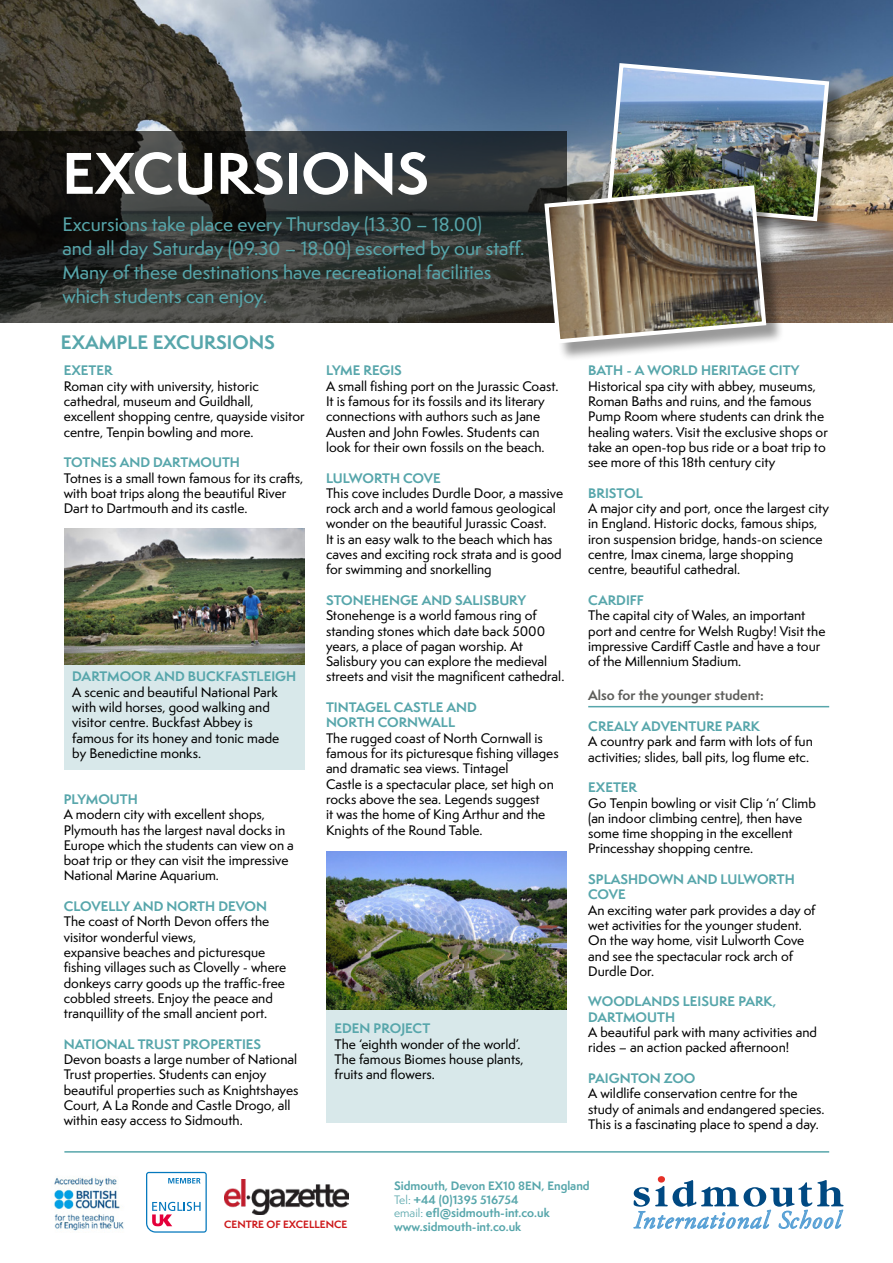
<style>
.page{position:relative;width:893px;height:1263px;background:#fff}
.page>*{position:absolute;margin:0;border:0;box-sizing:border-box;transform-origin:0 0}
.t1{font:700 54px "Semplicita Pro";color:#fff}
.t2{font:italic 25.05px "Adobe Garamond Pro";letter-spacing:.04em;color:#57a0d5}
.t3{font:500 18px/24px "Semplicita Pro";color:#57a6ab}
.t4{font:700 18px "Semplicita Pro";color:#57a6ab}
.t5{font:500 12.75px/15.3px "Semplicita Pro";color:#000}
.t6{font:700 12.75px/15.3px "Semplicita Pro";color:#57a6ab}
.t7{font:700 12.75px "Semplicita Pro";color:#5d5d5a}
.t8{font:700 12.75px "Semplicita Pro";letter-spacing:-.02em;color:#57a6ab}
.t9{font:700 11.25px "Semplicita Pro";color:#57a6ab}
.t10{font:700 9.75px "Semplicita Pro";color:#cd1719}
.s1{font-weight:400}
</style>
<div class="page">
<img style="left:0;top:0;width:893px;height:322px">
<svg style="left:0;top:131px;width:542px;height:191px;background:#2e312f"></svg>
<div style="left:64px;top:656px;width:241px;height:113px;background:#d8e8ea"></div>
<div style="left:326px;top:1009px;width:241px;height:113px;background:#d8e8ea"></div>
<img style="left:64px;top:528px;width:241px;height:137px">
<img style="left:327px;top:852px;width:240px;height:157px">
<div style="left:610px;top:66px;width:237px;height:173px;background:#000;opacity:.4"></div>
<div style="left:547px;top:188px;width:237px;height:173px;background:#000;opacity:.4"></div>
<img style="left:542px;top:61px;width:289px;height:285px">
<hr style="left:64px;top:1151px;width:765px;height:1px;background:#57a6ab">
<hr style="left:588px;top:706px;width:241px;height:1px;background:#57a6ab">
<img style="left:54px;top:1178px;width:70px;height:53px">
<svg style="left:146px;top:1172px;width:61px;height:60px"></svg>
<img style="left:224px;top:1180px;width:125px;height:34px">
<div style="left:658px;top:1176px;width:7px;height:6px;background:#e63027;border-radius:50%"></div>
<svg style="left:634px;top:1180px;width:209px;height:27px"></svg>
<p class="t1" style="left:62px;top:133px;width:368px">EXCURSIONS</p>
<p class="t3" style="left:62px;top:212px;width:464px">Excursions take place every Thursday (13.30 – 18.00)<br>and all day Saturday (09.30 – 18.00) escorted by our staff.</p>
<p class="t3" style="left:62px;top:260px;width:430px">Many of these destinations have recreational facilities which students can enjoy.</p>
<p class="t4" style="left:61px;top:329px;width:216px">EXAMPLE EXCURSIONS</p>
<p class="t6" style="left:64px;top:363px;width:50px">EXETER</p>
<p class="t5" style="left:64px;top:378px;width:242px">Roman city with university, historic cathedral, museum and Guildhall, excellent shopping centre, quayside visitor centre, Tenpin bowling and more.</p>
<p class="t6" style="left:64px;top:455px;width:178px">TOTNES AND DARTMOUTH</p>
<p class="t5" style="left:64px;top:470px;width:241px">Totnes is a small town famous for its crafts, with boat trips along the beautiful River<br>Dart to Dartmouth and its castle.</p>
<p class="t6" style="left:72px;top:669px;width:225px">DARTMOOR AND BUCKFASTLEIGH</p>
<p class="t5" style="left:72px;top:684px;width:209px">A scenic and beautiful National Park with wild horses, good walking and visitor centre. Buckfast Abbey is famous for its honey and tonic made by Benedictine monks.</p>
<p class="t6" style="left:64px;top:791px;width:76px">PLYMOUTH</p>
<p class="t5" style="left:64px;top:807px;width:232px">A modern city with excellent shops, Plymouth has the largest naval docks in Europe which the students can view on a boat trip or they can visit the impressive National Marine Aquarium.</p>
<p class="t6" style="left:64px;top:898px;width:205px">CLOVELLY AND NORTH DEVON</p>
<p class="t5" style="left:64px;top:914px;width:207px">The coast of North Devon offers the visitor wonderful views,</p>
<p class="t5" style="left:64px;top:944px;width:224px">expansive beaches and picturesque fishing villages such as Clovelly - where donkeys carry goods up the traffic-free cobbled streets. Enjoy the peace and tranquillity of the small ancient port.</p>
<p class="t6" style="left:64px;top:1036px;width:199px">NATIONAL TRUST PROPERTIES</p>
<p class="t5" style="left:64px;top:1051px;width:236px">Devon boasts a large number of National Trust properties. Students can enjoy beautiful properties such as Knightshayes Court, A La Ronde and Castle Drogo, all within easy access to Sidmouth.</p>
<p class="t6" style="left:326px;top:363px;width:77px">LYME REGIS</p>
<p class="t5" style="left:326px;top:378px;width:234px">A small fishing port on the Jurassic Coast.<br>It is famous for its fossils and its literary connections with authors such as Jane Austen and John Fowles. Students can look for their own fossils on the beach.</p>
<p class="t8" style="left:326px;top:468px;width:116px">LULWORTH COVE</p>
<p class="t5" style="left:326px;top:485px;width:239px">This cove includes Durdle Door, a massive rock arch and a world famous geological wonder on the beautiful Jurassic Coast.<br>It is an easy walk to the beach which has caves and exciting rock strata and is good for swimming and snorkelling</p>
<p class="t6" style="left:326px;top:592px;width:202px">STONEHENGE AND SALISBURY</p>
<p class="t5" style="left:326px;top:608px;width:240px">Stonehenge is a world famous ring of standing stones which date back 5000 years, a place of pagan worship. At Salisbury you can explore the medieval streets and visit the magnificent cathedral.</p>
<p class="t6" style="left:326px;top:699px;width:152px">TINTAGEL CASTLE AND<br>NORTH CORNWALL</p>
<p class="t5" style="left:326px;top:730px;width:234px">The rugged coast of North Cornwall is famous for its picturesque fishing villages and dramatic sea views. Tintagel</p>
<p class="t5" style="left:326px;top:776px;width:229px">Castle is a spectacular place, set high on rocks above the sea. Legends suggest<br>it was the home of King Arthur and the Knights of the Round Table.</p>
<p class="t6" style="left:334px;top:1021px;width:97px">EDEN PROJECT</p>
<p class="t5" style="left:334px;top:1036px;width:191px">The ‘eighth wonder of the world’.<br>The famous Biomes house plants, fruits and flowers.</p>
<p class="t6" style="left:588px;top:363px;width:213px">BATH - A WORLD HERITAGE CITY</p>
<p class="t5" style="left:588px;top:378px;width:237px">Historical spa city with abbey, museums,<br>Roman Baths and ruins, and the famous<br>Pump Room where students can drink the</p>
<p class="t5" style="left:588px;top:424px;width:241px">healing waters. Visit the exclusive shops or take an open-top bus ride or a boat trip to see more of this 18th century city</p>
<p class="t6" style="left:588px;top:485px;width:56px">BRISTOL</p>
<p class="t5" style="left:588px;top:501px;width:242px">A major city and port, once the largest city in England. Historic docks, famous ships, iron suspension bridge, hands-on science</p>
<p class="t5" style="left:588px;top:546px;width:207px">centre, Imax cinema, large shopping centre, beautiful cathedral.</p>
<p class="t6" style="left:588px;top:592px;width:57px">CARDIFF</p>
<p class="t5" style="left:588px;top:608px;width:239px">The capital city of Wales, an important port and centre for Welsh Rugby! Visit the impressive Cardiff Castle and have a tour</p>
<p class="t5" style="left:588px;top:654px;width:154px">of the Millennium Stadium.</p>
<p class="t7" style="left:588px;top:686px;width:177px">Also for the younger student:</p>
<p class="t6" style="left:588px;top:718px;width:173px">CREALY ADVENTURE PARK</p>
<p class="t5" style="left:588px;top:734px;width:226px">A country park and farm with lots of fun activities; slides, ball pits, log flume etc.</p>
<p class="t6" style="left:588px;top:779px;width:50px">EXETER</p>
<p class="t5" style="left:588px;top:795px;width:229px">Go Tenpin bowling or visit Clip ‘n’ Climb (an indoor climbing centre), then have some time shopping in the excellent Princesshay shopping centre.</p>
<p class="t6" style="left:588px;top:871px;width:208px">SPLASHDOWN AND LULWORTH<br>COVE</p>
<p class="t5" style="left:588px;top:902px;width:229px">An exciting water park provides a day of wet activities for the younger student.<br>On the way home, visit Lulworth Cove and see the spectacular rock arch of<br>Durdle Dor.</p>
<p class="t6" style="left:588px;top:994px;width:190px">WOODLANDS LEISURE PARK,<br>DARTMOUTH</p>
<p class="t5" style="left:588px;top:1024px;width:230px">A beautiful park with many activities and rides – an action packed afternoon!</p>
<p class="t6" style="left:588px;top:1070px;width:109px">PAIGNTON ZOO</p>
<p class="t5" style="left:588px;top:1086px;width:238px">A wildlife conservation centre for the study of animals and endangered species.<br>This is a fascinating place to spend a day.</p>
<p class="t9" style="left:394px;top:1177px;width:197px">Sidmouth, Devon EX10 8EN, England</p>
<p class="t9" style="left:394px;top:1191px;width:126px"><span class="s1">Tel:</span> +44 (0)1395 516754</p>
<p class="t9" style="left:394px;top:1204px;width:157px"><span class="s1">email:</span> efl@sidmouth-int.co.uk</p>
<p class="t10" style="left:224px;top:1216px;width:125px">CENTRE OF EXCELLENCE</p>
<p class="t9" style="left:394px;top:1218px;width:129px">www.sidmouth-int.co.uk</p>
<p class="t2" style="left:634px;top:1205px;width:208px">International School</p>
</div>
